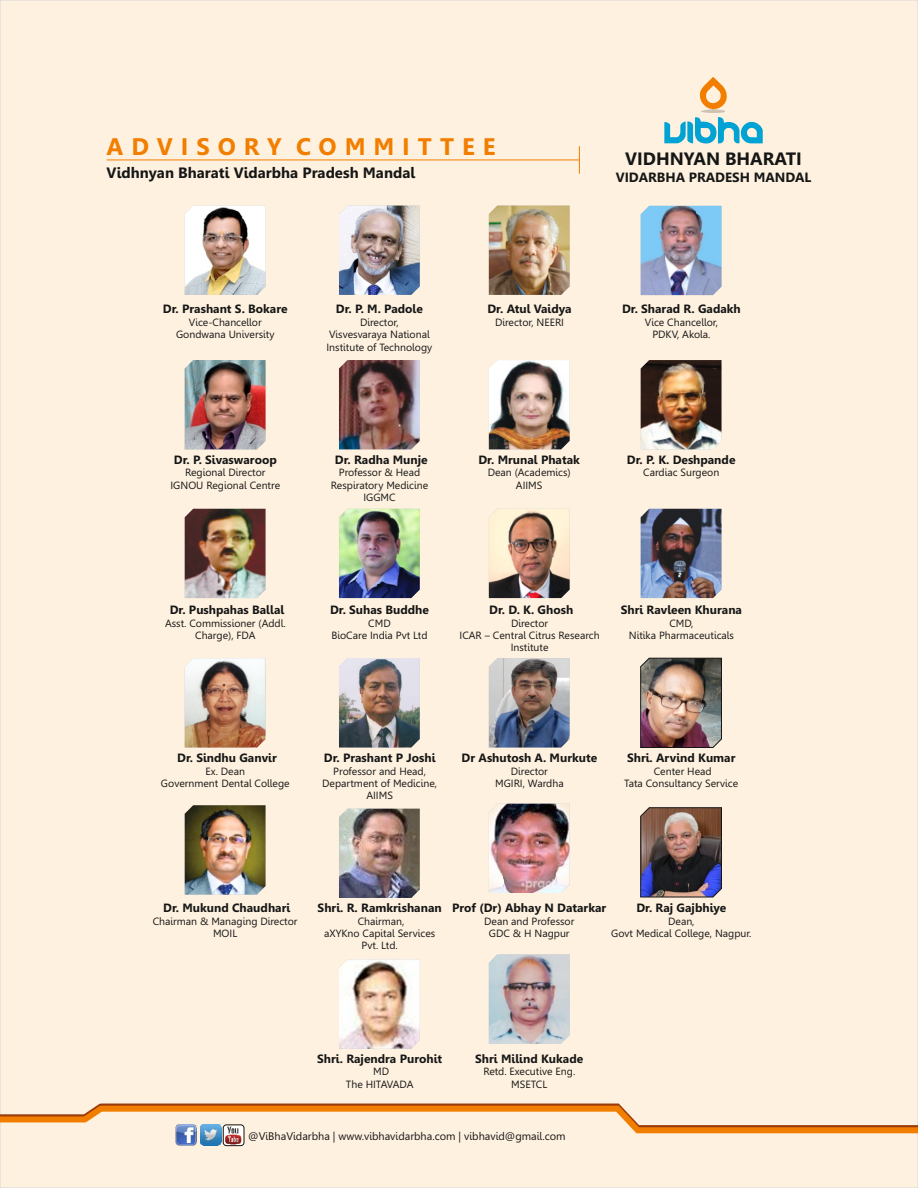
<style>
.page{position:relative;width:918px;height:1188px;background:#fff1df}
.page>*{position:absolute;margin:0;border:0;box-sizing:border-box;transform-origin:0 0}
.t1{font:700 24px "Gisha";letter-spacing:.33em;color:#f27e00}
.t2{font:700 17.85px "Gisha";color:#151616}
.t3{font:700 15px "Gisha";color:#151616}
.t4{font:700 13.35px "Gisha";color:#151616}
.t5{font:700 12px "Gisha";color:#151616}
.t6{font:10.95px "Gisha";color:#151616}
.t7{font:10.5px/12.3px "Gisha";color:#151616;text-align:center}
</style>
<div class="page">
<svg style="left:664px;top:117px;width:99px;height:27px;background:#7dc9d9"></svg>
<svg style="left:699px;top:77px;width:30px;height:33px"></svg>
<hr style="left:702px;top:110px;width:23px;height:3px;background:#151616;opacity:.22">
<hr style="left:107px;top:160px;width:472px;height:1px;background:#f27e00">
<svg style="left:579px;top:146px;width:1px;height:28px"></svg>
<img style="left:175px;top:1133px;width:23px;height:13px">
<img style="left:200px;top:1133px;width:21px;height:13px">
<img style="left:225px;top:1133px;width:17px;height:11px">
<div style="left:223px;top:1125px;width:21px;height:21px;border:1px solid #151616;border-radius:3px"></div>
<img style="left:339px;top:206px;width:81px;height:89px">
<img style="left:185px;top:206px;width:81px;height:89px">
<img style="left:185px;top:805px;width:81px;height:90px">
<img style="left:339px;top:509px;width:81px;height:89px">
<img style="left:185px;top:509px;width:81px;height:89px">
<img style="left:641px;top:509px;width:80px;height:89px">
<img style="left:489px;top:509px;width:81px;height:89px">
<img style="left:640px;top:657px;width:82px;height:91px">
<img style="left:489px;top:658px;width:81px;height:89px">
<img style="left:185px;top:658px;width:81px;height:89px">
<img style="left:339px;top:659px;width:81px;height:88px">
<img style="left:339px;top:959px;width:81px;height:90px">
<img style="left:489px;top:954px;width:81px;height:90px">
<img style="left:339px;top:809px;width:81px;height:89px">
<img style="left:185px;top:360px;width:81px;height:89px">
<img style="left:489px;top:360px;width:81px;height:89px">
<img style="left:339px;top:360px;width:81px;height:89px">
<img style="left:641px;top:360px;width:80px;height:89px">
<img style="left:489px;top:206px;width:81px;height:89px">
<img style="left:640px;top:807px;width:82px;height:91px">
<svg style="left:0;top:1104px;width:918px;height:29px;background:#f3cba2"></svg>
<img style="left:641px;top:206px;width:80px;height:89px">
<img style="left:489px;top:804px;width:81px;height:89px">
<h1 class="t1" style="left:107px;top:137px;width:390px">ADVISORY COMMITTEE</h1>
<h3 class="t3" style="left:107px;top:167px;width:310px">Vidhnyan Bharati Vidarbha Pradesh Mandal</h3>
<h2 class="t2" style="left:625px;top:151px;width:178px">VIDHNYAN BHARATI</h2>
<p class="t4" style="left:616px;top:172px;width:197px">VIDARBHA PRADESH MANDAL</p>
<p class="t5" style="left:163px;top:304px;width:126px">Dr. Prashant S. Bokare</p>
<p class="t7" style="left:176px;top:317px;width:100px">Vice-Chancellor<br>Gondwana University</p>
<p class="t5" style="left:336px;top:304px;width:89px">Dr. P. M. Padole</p>
<p class="t7" style="left:327px;top:317px;width:107px">Director,<br>Visvesvaraya National<br>Institute of Technology</p>
<p class="t5" style="left:174px;top:455px;width:104px">Dr. P. Sivaswaroop</p>
<p class="t7" style="left:171px;top:468px;width:111px">Regional Director<br>IGNOU Regional Centre</p>
<p class="t5" style="left:335px;top:455px;width:94px">Dr. Radha Munje</p>
<p class="t7" style="left:331px;top:468px;width:99px">Professor &amp; Head<br>Respiratory Medicine<br>IGGMC</p>
<p class="t5" style="left:487px;top:304px;width:86px">Dr. Atul Vaidya</p>
<p class="t7" style="left:495px;top:317px;width:71px">Director, NEERI</p>
<p class="t5" style="left:622px;top:304px;width:120px">Dr. Sharad R. Gadakh</p>
<p class="t7" style="left:645px;top:317px;width:75px">Vice Chancellor,<br>PDKV, Akola.</p>
<p class="t5" style="left:478px;top:455px;width:103px">Dr. Mrunal Phatak</p>
<p class="t7" style="left:488px;top:468px;width:85px">Dean (Academics)<br>AIIMS</p>
<p class="t5" style="left:627px;top:455px;width:110px">Dr. P. K. Deshpande</p>
<p class="t7" style="left:643px;top:468px;width:78px">Cardiac Surgeon</p>
<p class="t5" style="left:170px;top:605px;width:116px">Dr. Pushpahas Ballal</p>
<p class="t7" style="left:165px;top:618px;width:122px">Asst. Commissioner (Addl.<br>Charge), FDA</p>
<p class="t5" style="left:330px;top:605px;width:101px">Dr. Suhas Buddhe</p>
<p class="t7" style="left:331px;top:618px;width:98px">CMD<br>BioCare India Pvt Ltd</p>
<p class="t5" style="left:489px;top:605px;width:85px">Dr. D. K. Ghosh</p>
<p class="t7" style="left:460px;top:618px;width:142px">Director<br>ICAR – Central Citrus Research<br>Institute</p>
<p class="t5" style="left:621px;top:605px;width:123px">Shri Ravleen Khurana</p>
<p class="t7" style="left:629px;top:618px;width:107px">CMD,<br>Nitika Pharmaceuticals</p>
<p class="t5" style="left:177px;top:753px;width:101px">Dr. Sindhu Ganvir</p>
<p class="t7" style="left:161px;top:766px;width:130px">Ex. Dean<br>Government Dental College</p>
<p class="t5" style="left:324px;top:753px;width:113px">Dr. Prashant P Joshi</p>
<p class="t7" style="left:322px;top:766px;width:116px">Professor and Head,<br>Department of Medicine,<br>AIIMS</p>
<p class="t5" style="left:462px;top:753px;width:137px">Dr Ashutosh A. Murkute</p>
<p class="t7" style="left:495px;top:766px;width:70px">Director<br>MGIRI, Wardha</p>
<p class="t5" style="left:627px;top:753px;width:110px">Shri. Arvind Kumar</p>
<p class="t7" style="left:624px;top:766px;width:115px">Center Head<br>Tata Consultancy Service</p>
<p class="t5" style="left:163px;top:903px;width:129px">Dr. Mukund Chaudhari</p>
<p class="t7" style="left:153px;top:916px;width:146px">Chairman &amp; Managing Director<br>MOIL</p>
<p class="t5" style="left:318px;top:903px;width:126px">Shri. R. Ramkrishanan</p>
<p class="t7" style="left:324px;top:916px;width:113px">Chairman,<br>aXYKno Capital Services<br>Pvt. Ltd.</p>
<p class="t5" style="left:452px;top:903px;width:156px">Prof (Dr) Abhay N Datarkar</p>
<p class="t7" style="left:484px;top:916px;width:92px">Dean and Professor<br>GDC &amp; H Nagpur</p>
<p class="t5" style="left:636px;top:903px;width:91px">Dr. Raj Gajbhiye</p>
<p class="t7" style="left:611px;top:916px;width:142px">Dean,<br>Govt Medical College, Nagpur.</p>
<p class="t5" style="left:317px;top:1054px;width:127px">Shri. Rajendra Purohit</p>
<p class="t7" style="left:346px;top:1067px;width:69px">MD<br>The HITAVADA</p>
<p class="t5" style="left:475px;top:1054px;width:110px">Shri Milind Kukade</p>
<p class="t7" style="left:483px;top:1067px;width:93px">Retd. Executive Eng.<br>MSETCL</p>
<p class="t6" style="left:248px;top:1132px;width:319px">@ViBhaVidarbha | www.vibhavidarbha.com | vibhavid@gmail.com</p>
</div>
